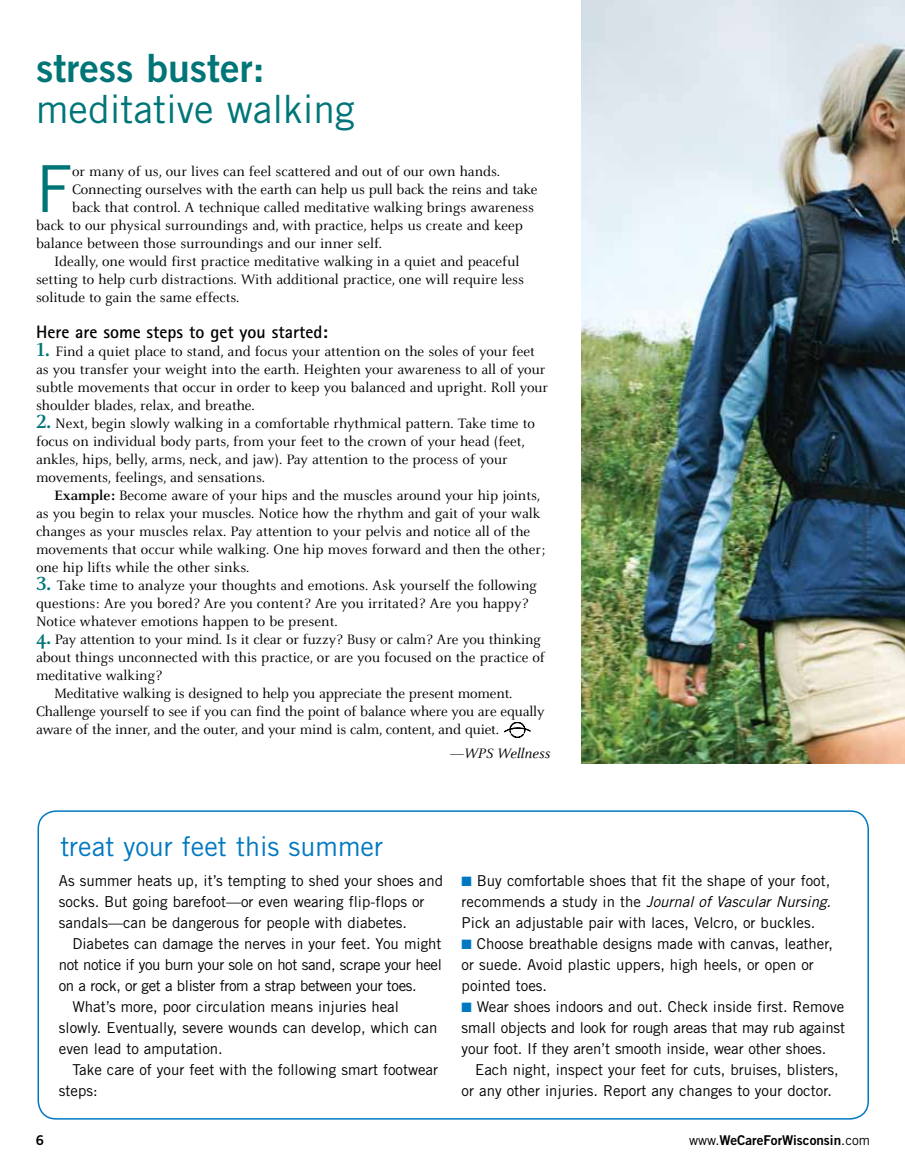
<style>
.page{position:relative;width:905px;height:1175px;background:#fff}
.page>*{position:absolute;margin:0;border:0;box-sizing:border-box;transform-origin:0 0}
.t1{font:64.8px "Trade Gothic LT Std";color:#007577}
.t2{font:39px "Trade Gothic LT Std";color:#007577}
.t3{font:39px "Trade Gothic LT Std Bd 2";color:#007577}
.t4{font:27px "Trade Gothic LT Std";color:#0078c1}
.t5{font:700 18px "Rotis Sans Serif OTF";color:#000}
.t6{font:15px/18px "Celeste OT";color:#000}
.t7{font:15px/21px "Trade Gothic LT Std";color:#000}
.t8{font:15px "Trade Gothic LT Std";letter-spacing:-.025em;color:#000}
.t9{font:italic 15px "Celeste OT";color:#000}
.t10{font:13.5px "Trade Gothic LT Std Bd 2";color:#000}
.s1{font-weight:700;font-size:21px;color:#007577}
.s2{font-weight:700}
.s3{color:#0078c1}
.s4{font-style:italic}
.s5{font-family:"Trade Gothic LT Std"}
</style>
<div class="page">
<svg style="left:504px;top:722px;width:26px;height:15px"></svg>
<img style="left:581px;top:0;width:323px;height:763px">
<div style="left:38px;top:810px;width:830px;height:309px;border:2px solid #0078c1;border-radius:18px"></div>
<h2 class="t3" style="left:36px;top:44px;width:230px">stress buster:</h2>
<h2 class="t2" style="left:36px;top:85px;width:320px">meditative walking</h2>
<h1 class="t1" style="left:36px;top:150px;width:38px">F</h1>
<p class="t6" style="left:72px;top:163px;width:429px">or many of us, our lives can feel scattered and out of our own hands.</p>
<p class="t6" style="left:72px;top:181px;width:467px">Connecting ourselves with the earth can help us pull back the reins and take</p>
<p class="t6" style="left:72px;top:199px;width:463px">back that control. A technique called meditative walking brings awareness</p>
<p class="t6" style="left:36px;top:217px;width:488px">back to our physical surroundings and, with practice, helps us create and keep</p>
<p class="t6" style="left:36px;top:235px;width:347px">balance between those surroundings and our inner self.</p>
<p class="t6" style="left:54px;top:253px;width:467px">Ideally, one would first practice meditative walking in a quiet and peaceful</p>
<p class="t6" style="left:36px;top:271px;width:489px">setting to help curb distractions. With additional practice, one will require less</p>
<p class="t6" style="left:36px;top:289px;width:205px">solitude to gain the same effects.</p>
<p class="t5" style="left:36px;top:320px;width:293px">Here are some steps to get you started:</p>
<p class="t6" style="left:36px;top:343px;width:513px"><span class="s1">1.</span> Find a quiet place to stand, and focus your attention on the soles of your feet as you transfer your weight into the earth. Heighten your awareness to all of your subtle movements that occur in order to keep you balanced and upright. Roll your shoulder blades, relax, and breathe.</p>
<p class="t6" style="left:36px;top:415px;width:500px"><span class="s1">2.</span> Next, begin slowly walking in a comfortable rhythmical pattern. Take time to focus on individual body parts, from your feet to the crown of your head (feet, ankles, hips, belly, arms, neck, and jaw). Pay attention to the process of your movements, feelings, and sensations.</p>
<p class="t6" style="left:36px;top:487px;width:511px;text-indent:18px"><span class="s2">Example:</span> Become aware of your hips and the muscles around your hip joints, as you begin to relax your muscles. Notice how the rhythm and gait of your walk changes as your muscles relax. Pay attention to your pelvis and notice all of the movements that occur while walking. One hip moves forward and then the other; one hip lifts while the other sinks.</p>
<p class="t6" style="left:36px;top:577px;width:502px"><span class="s1">3.</span> Take time to analyze your thoughts and emotions. Ask yourself the following questions: Are you bored? Are you content? Are you irritated? Are you happy?<br>Notice whatever emotions happen to be present.</p>
<p class="t6" style="left:36px;top:631px;width:506px"><span class="s1">4.</span> Pay attention to your mind. Is it clear or fuzzy? Busy or calm? Are you thinking</p>
<p class="t6" style="left:36px;top:649px;width:510px">about things unconnected with this practice, or are you focused on the practice of</p>
<p class="t6" style="left:36px;top:667px;width:127px">meditative walking?</p>
<p class="t6" style="left:54px;top:685px;width:460px">Meditative walking is designed to help you appreciate the present moment.</p>
<p class="t6" style="left:36px;top:703px;width:510px">Challenge yourself to see if you can find the point of balance where you are equally</p>
<p class="t6" style="left:36px;top:721px;width:464px">aware of the inner, and the outer, and your mind is calm, content, and quiet.</p>
<p class="t9" style="left:449px;top:745px;width:102px">—WPS Wellness</p>
<h3 class="t4" style="left:60px;top:829px;width:324px">treat your feet this summer</h3>
<p class="t7" style="left:59px;top:869px;width:385px">As summer heats up, it’s tempting to shed your shoes and socks. But going barefoot—or even wearing flip-flops or sandals—can be dangerous for people with diabetes.</p>
<p class="t7" style="left:72px;top:932px;width:370px">Diabetes can damage the nerves in your feet. You might</p>
<p class="t8" style="left:59px;top:955px;width:384px">not notice if you burn your sole on hot sand, scrape your heel</p>
<p class="t8" style="left:59px;top:976px;width:359px">on a rock, or get a blister from a strap between your toes.</p>
<p class="t7" style="left:72px;top:995px;width:328px">What’s more, poor circulation means injuries heal</p>
<p class="t7" style="left:59px;top:1016px;width:380px">slowly. Eventually, severe wounds can develop, which can</p>
<p class="t7" style="left:59px;top:1037px;width:165px">even lead to amputation.</p>
<p class="t7" style="left:72px;top:1058px;width:367px">Take care of your feet with the following smart footwear</p>
<p class="t7" style="left:59px;top:1079px;width:40px">steps:</p>
<p class="t7" style="left:461px;top:869px;width:371px;text-align:justify"><span class="s3">■</span> Buy comfortable shoes that fit the shape of your foot, recommends a study in the <span class="s4">Journal of Vascular Nursing.<br></span>Pick an adjustable pair with laces, Velcro, or buckles.</p>
<p class="t7" style="left:461px;top:932px;width:373px"><span class="s3">■</span> Choose breathable designs made with canvas, leather, or suede. Avoid plastic uppers, high heels, or open or pointed toes.</p>
<p class="t7" style="left:461px;top:995px;width:385px;text-align:justify"><span class="s3">■</span> Wear shoes indoors and out. Check inside first. Remove small objects and look for rough areas that may rub against your foot. If they aren’t smooth inside, wear other shoes.</p>
<p class="t7" style="left:461px;top:1058px;width:378px;text-indent:14px">Each night, inspect your feet for cuts, bruises, blisters, or any other injuries. Report any changes to your doctor.</p>
<p class="t10" style="left:36px;top:1132px;width:10px">6</p>
<p class="t10" style="left:689px;top:1132px;width:182px"><span class="s5">www.</span>WeCareForWisconsin<span class="s5">.com</span></p>
</div>
